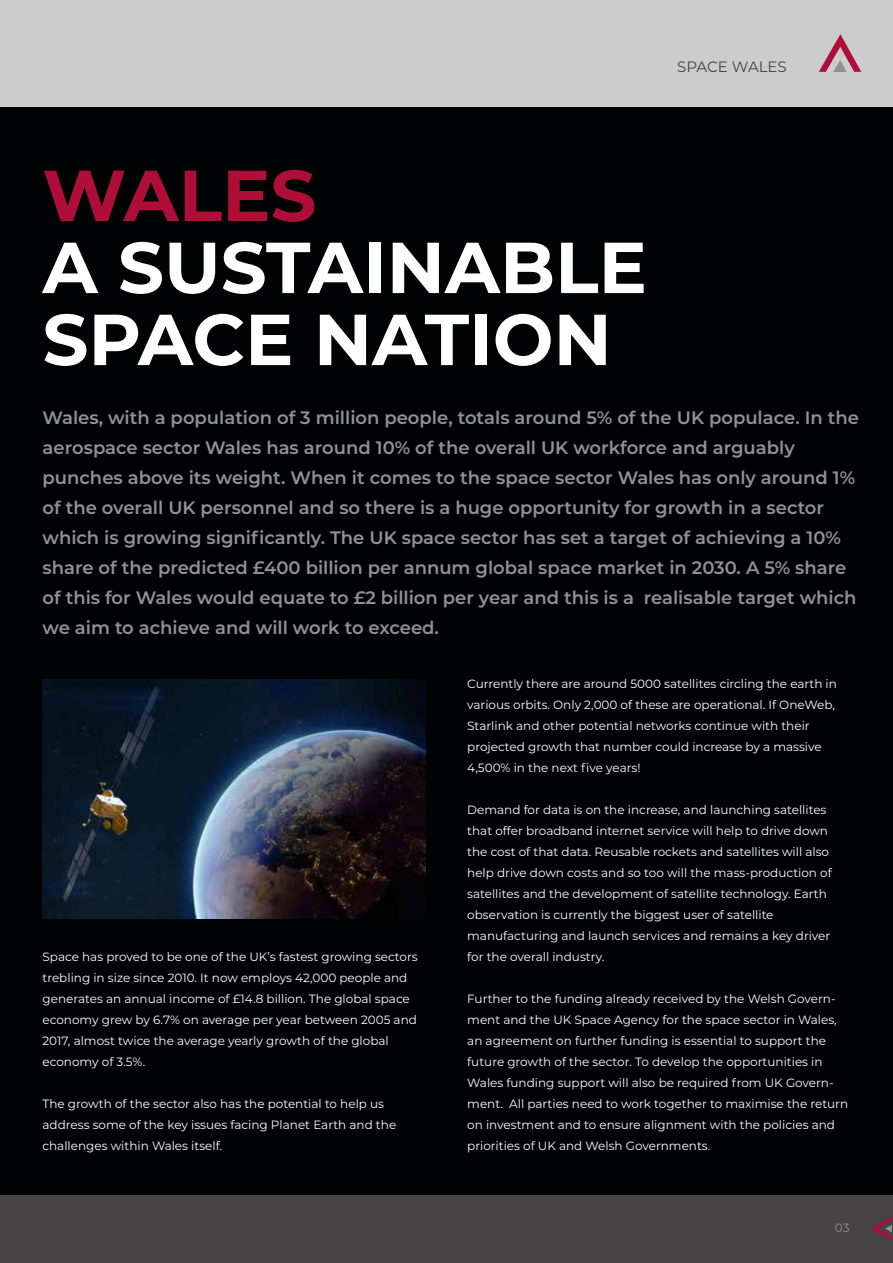
<style>
.page{position:relative;width:893px;height:1263px;background:#010203}
.page>*{position:absolute;margin:0;border:0;box-sizing:border-box;transform-origin:0 0}
.t1{font:700 72px/72px "Montserrat";color:#fff}
.t2{font:700 72px "Montserrat";color:#ae0e37}
.t3{font:600 18px/30px "Montserrat";color:#919294}
.t4{font:15px "Montserrat";color:#464345}
.t5{font:12px/21px "Montserrat";color:#fff}
.t6{font:12px "Montserrat";color:#919294}
</style>
<div class="page">
<div style="left:0;top:0;width:893px;height:106px;background:#ccc"></div>
<svg style="left:819px;top:34px;width:42px;height:38px"></svg>
<div style="left:0;top:1195px;width:893px;height:68px;background:#464345"></div>
<svg style="left:871px;top:1216px;width:21px;height:24px"></svg>
<img style="left:42px;top:679px;width:383px;height:240px">
<p class="t4" style="left:677px;top:57px;width:111px">SPACE WALES</p>
<h1 class="t2" style="left:43px;top:144px;width:275px">WALES</h1>
<h1 class="t1" style="left:43px;top:228px;width:606px">A SUSTAINABLE<br>SPACE NATION</h1>
<p class="t3" style="left:43px;top:402px;width:818px">Wales, with a population of 3 million people, totals around 5% of the UK populace. In the aerospace sector Wales has around 10% of the overall UK workforce and arguably punches above its weight. When it comes to the space sector Wales has only around 1% of the overall UK personnel and so there is a huge opportunity for growth in a sector which is growing significantly. The UK space sector has set a target of achieving a 10% share of the predicted £400 billion per annum global space market in 2030. A 5% share of this for Wales would equate to £2 billion per year and this is a realisable target which we aim to achieve and will work to exceed.</p>
<p class="t5" style="left:43px;top:946px;width:377px">Space has proved to be one of the UK’s fastest growing sectors trebling in size since 2010. It now employs 42,000 people and generates an annual income of £14.8 billion. The global space economy grew by 6.7% on average per year between 2005 and 2017, almost twice the average yearly growth of the global economy of 3.5%.</p>
<p class="t5" style="left:43px;top:1093px;width:355px">The growth of the sector also has the potential to help us address some of the key issues facing Planet Earth and the challenges within Wales itself.</p>
<p class="t5" style="left:467px;top:673px;width:371px">Currently there are around 5000 satellites circling the earth in various orbits. Only 2,000 of these are operational. If OneWeb, Starlink and other potential networks continue with their projected growth that number could increase by a massive 4,500% in the next five years!</p>
<p class="t5" style="left:467px;top:799px;width:366px">Demand for data is on the increase, and launching satellites that offer broadband internet service will help to drive down the cost of that data. Reusable rockets and satellites will also help drive down costs and so too will the mass-production of satellites and the development of satellite technology. Earth observation is currently the biggest user of satellite manufacturing and launch services and remains a key driver for the overall industry.</p>
<p class="t5" style="left:467px;top:988px;width:382px">Further to the funding already received by the Welsh Govern&shy;ment and the UK Space Agency for the space sector in Wales, an agreement on further funding is essential to support the future growth of the sector. To develop the opportunities in Wales funding support will also be required from UK Govern&shy;ment. All parties need to work together to maximise the return on investment and to ensure alignment with the policies and priorities of UK and Welsh Governments.</p>
<p class="t6" style="left:835px;top:1219px;width:16px">03</p>
</div>
